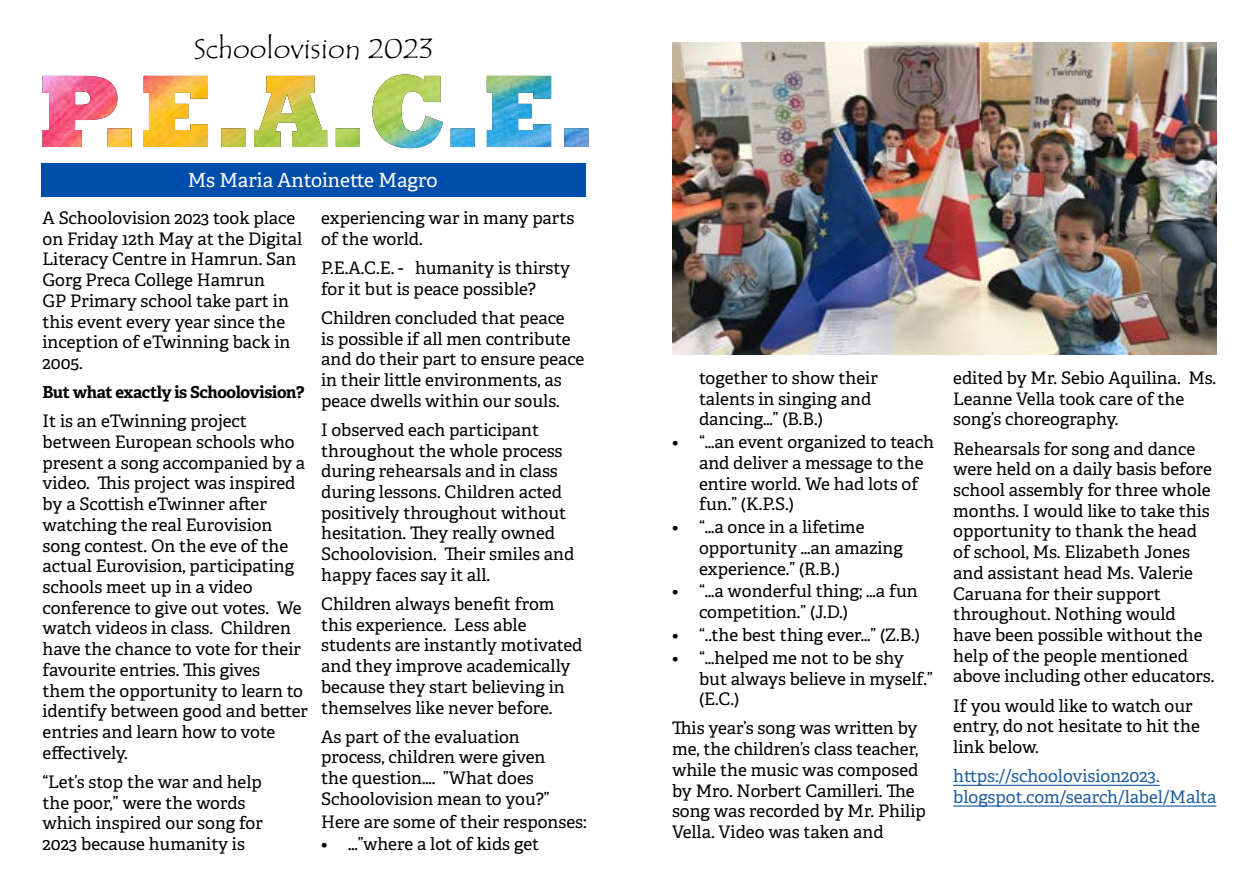
<style>
.page{position:relative;width:1259px;height:893px;background:#fff}
.page>*{position:absolute;margin:0;border:0;box-sizing:border-box;transform-origin:0 0}
.t1{font:28.5px "Tempus Sans ITC";color:#000}
.t2{font:19.5px "Adelle";color:#fff}
.t3{font:17.25px/20.7px "Adelle";color:#000}
.t4{font:17.25px/20.7px "Adelle";color:#215e9e}
.t5{font:700 16.5px "Adelle";letter-spacing:-.02em;color:#000}
</style>
<div class="page">
<img style="left:43px;top:74px;width:545px;height:74px">
<hr style="left:953px;top:785px;width:206px;height:1px;background:#215e9e">
<hr style="left:953px;top:805px;width:263px;height:2px;background:#215e9e">
<img style="left:672px;top:43px;width:544px;height:312px">
<div style="left:41px;top:163px;width:544px;height:34px;background:#004eab"></div>
<h1 class="t1" style="left:194px;top:31px;width:241px">Schoolovision 2023</h1>
<p class="t2" style="left:188px;top:168px;width:251px">Ms Maria Antoinette Magro</p>
<p class="t3" style="left:43px;top:208px;width:261px">A Schoolovision 2023 took place on Friday 12th May at the Digital<br>Literacy Centre in Hamrun. San<br>Gorg Preca College Hamrun<br>GP Primary school take part in this event every year since the inception of eTwinning back in<br>2005.</p>
<p class="t5" style="left:43px;top:382px;width:264px">But what exactly is Schoolovision?</p>
<p class="t3" style="left:43px;top:411px;width:267px">It is an eTwinning project between European schools who present a song accompanied by a video. This project was inspired by a Scottish eTwinner after watching the real Eurovision song contest. On the eve of the actual Eurovision, participating schools meet up in a video conference to give out votes. We watch videos in class. Children have the chance to vote for their favourite entries. This gives<br>them the opportunity to learn to identify between good and better entries and learn how to vote effectively.</p>
<p class="t3" style="left:43px;top:772px;width:222px">“Let’s stop the war and help the poor,” were the words which inspired our song for<br>2023 because humanity is</p>
<p class="t3" style="left:321px;top:208px;width:255px">experiencing war in many parts of the world.</p>
<p class="t3" style="left:321px;top:258px;width:250px">P.E.A.C.E. - humanity is thirsty for it but is peace possible?</p>
<p class="t3" style="left:321px;top:308px;width:265px">Children concluded that peace<br>is possible if all men contribute and do their part to ensure peace in their little environments, as peace dwells within our souls.</p>
<p class="t3" style="left:321px;top:420px;width:255px">I observed each participant throughout the whole process during rehearsals and in class during lessons. Children acted positively throughout without hesitation. They really owned<br>Schoolovision. Their smiles and happy faces say it all.</p>
<p class="t3" style="left:321px;top:594px;width:263px">Children always benefit from this experience. Less able students are instantly motivated and they improve academically because they start believing in themselves like never before.</p>
<p class="t3" style="left:321px;top:726px;width:230px">As part of the evaluation process, children were given the question…. ”What does<br>Schoolovision mean to you?”</p>
<p class="t3" style="left:321px;top:811px;width:267px">Here are some of their responses:</p>
<p class="t3" style="left:321px;top:834px;width:220px">• …”where a lot of kids get</p>
<p class="t3" style="left:699px;top:368px;width:180px">together to show their talents in singing and dancing…” (B.B.)</p>
<p class="t3" style="left:699px;top:432px;width:236px;text-indent:-27px">• “…an event organized to teach and deliver a message to the entire world. We had lots of fun.” (K.P.S.)</p>
<p class="t3" style="left:699px;top:517px;width:205px;text-indent:-27px">• “…a once in a lifetime opportunity …an amazing experience.” (R.B.)</p>
<p class="t3" style="left:699px;top:581px;width:220px;text-indent:-27px">• “…a wonderful thing; …a fun competition.” (J.D.)</p>
<p class="t3" style="left:672px;top:625px;width:250px">• “..the best thing ever…” (Z.B.)</p>
<p class="t3" style="left:699px;top:648px;width:235px;text-indent:-27px">• “…helped me not to be shy but always believe in myself.” (E.C.)</p>
<p class="t3" style="left:672px;top:718px;width:255px">This year’s song was written by me, the children’s class teacher, while the music was composed by Mro. Norbert Camilleri. The song was recorded by Mr. Philip<br>Vella. Video was taken and</p>
<p class="t3" style="left:953px;top:368px;width:264px">edited by Mr. Sebio Aquilina. Ms.<br>Leanne Vella took care of the song’s choreography.</p>
<p class="t3" style="left:953px;top:438px;width:263px">Rehearsals for song and dance were held on a daily basis before school assembly for three whole months. I would like to take this opportunity to thank the head of school, Ms. Elizabeth Jones and assistant head Ms. Valerie<br>Caruana for their support throughout. Nothing would have been possible without the help of the people mentioned above including other educators.</p>
<p class="t3" style="left:953px;top:695px;width:248px">If you would like to watch our entry, do not hesitate to hit the link below.</p>
<p class="t4" style="left:953px;top:766px;width:265px">https://schoolovision2023. blogspot.com/search/label/Malta</p>
</div>
